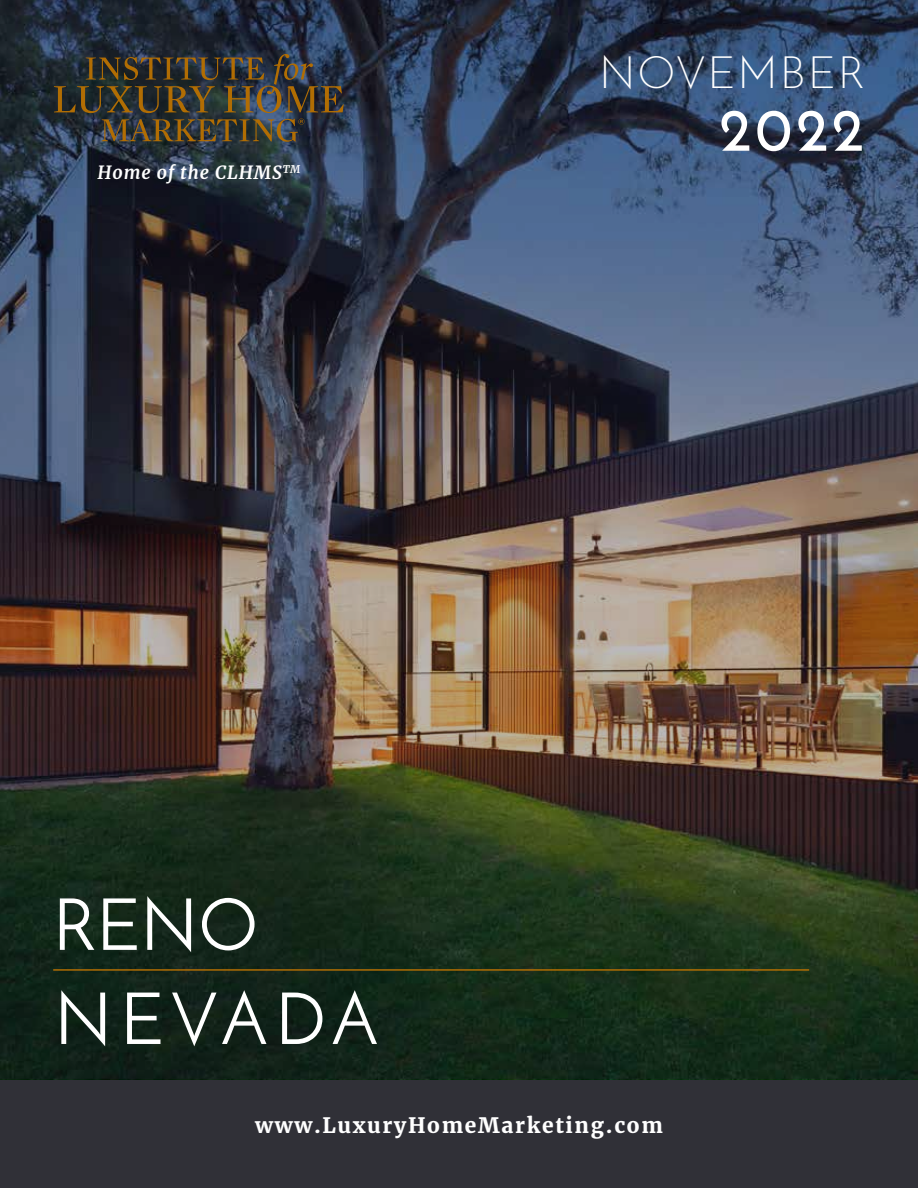
<style>
.page{position:relative;width:918px;height:1188px;background:#fff}
.page>*{position:absolute;margin:0;border:0;box-sizing:border-box;transform-origin:0 0}
.t1{font:72px/94.1px "Josefin Sans";letter-spacing:.06em;color:#fff}
.t2{font:600 60px "Josefin Sans";color:#fff}
.t3{font:300 45px "Josefin Sans";letter-spacing:.05em;color:#fff}
.t4{font:700 21px "Merriweather";letter-spacing:.08em;color:#fff}
.t5{font:italic 700 18px "Merriweather";letter-spacing:.05em;color:#fff}
</style>
<div class="page">
<img style="left:0;top:0;width:918px;height:1079px">
<div style="left:0;top:1080px;width:918px;height:108px;background:#303037"></div>
<hr style="left:53px;top:969px;width:756px;height:2px;background:#b16d03">
<svg style="left:54px;top:54px;width:290px;height:88px;background:#3e3b34"></svg>
<h3 class="t3" style="left:599px;top:45px;width:266px">NOVEMBER</h3>
<p class="t5" style="left:98px;top:161px;width:204px">Home of the CLHMS<sup>TM</sup></p>
<h2 class="t2" style="left:719px;top:92px;width:147px">2022</h2>
<h1 class="t1" style="left:52px;top:877px;width:327px">RENO<br>NEVADA</h1>
<p class="t4" style="left:255px;top:1112px;width:409px">www.LuxuryHomeMarketing.com</p>
</div>
